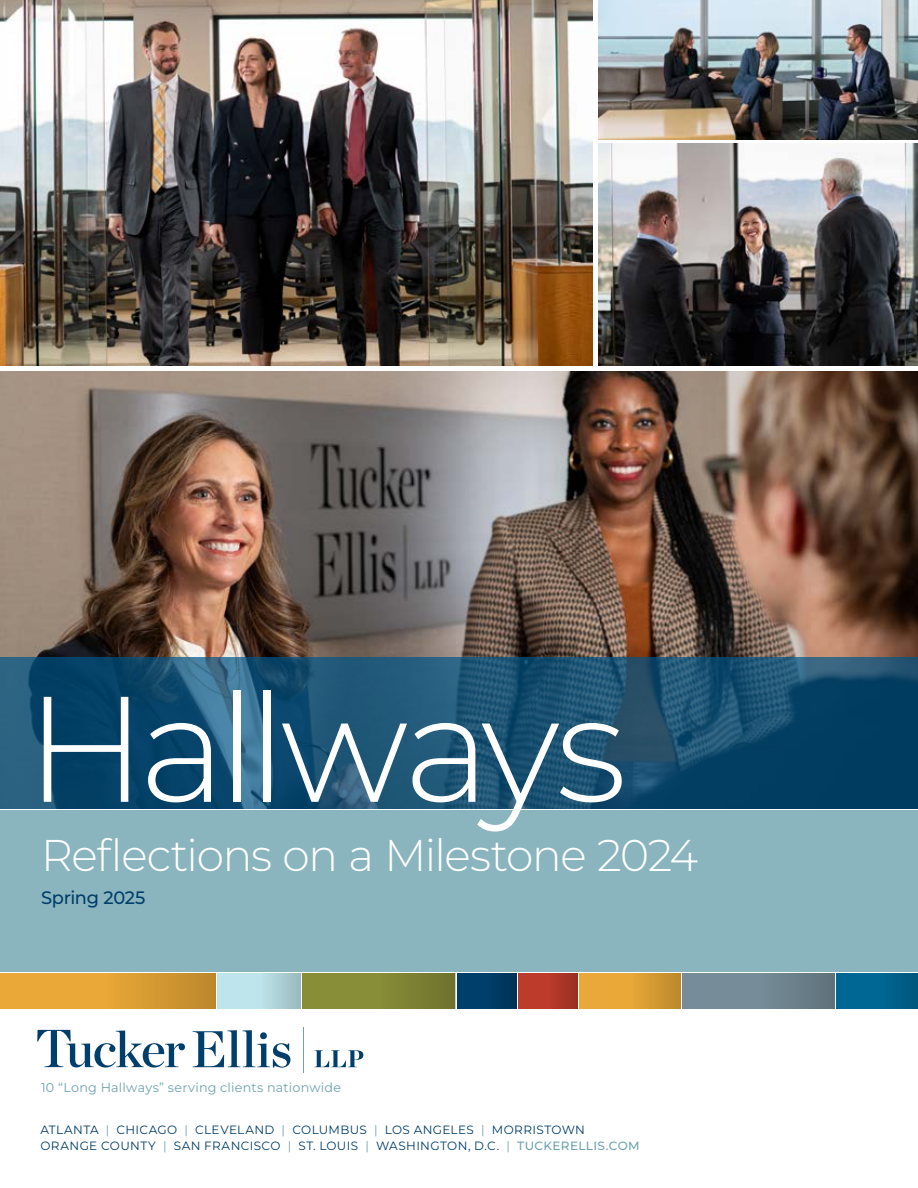
<style>
.page{position:relative;width:918px;height:1188px;background:#fff}
.page>*{position:absolute;margin:0;border:0;box-sizing:border-box;transform-origin:0 0}
.t1{font:300 150px "Montserrat";letter-spacing:-.05em;color:#fff}
.t2{font:300 44.4px "Montserrat";letter-spacing:-.03em;color:#fff}
.t3{font:500 18px "Montserrat";letter-spacing:-.02em;color:#003e6b}
.t4{font:12.75px "Montserrat";letter-spacing:.015em;color:#6da3ae}
.t5{font:12px/16.5px "Montserrat";letter-spacing:.035em;color:#003e6b}
.s1{color:#6da3ae}
.s2{font-weight:500;color:#6da3ae}
</style>
<div class="page">
<img style="left:0;top:372px;width:918px;height:285px">
<div style="left:0;top:810px;width:918px;height:162px;background:#8ab5be"></div>
<svg style="left:0;top:657px;width:918px;height:151px;background:#164f70"></svg>
<svg style="left:37px;top:1030px;width:148px;height:38px"></svg>
<svg style="left:193px;top:1030px;width:97px;height:38px"></svg>
<hr style="left:303px;top:1027px;width:1px;height:46px;background:#6da3ae">
<svg style="left:314px;top:1050px;width:49px;height:17px"></svg>
<img style="left:0;top:0;width:592px;height:366px">
<img style="left:598px;top:144px;width:320px;height:222px">
<img style="left:598px;top:0;width:320px;height:139px">
<div style="left:0;top:974px;width:216px;height:35px;background:#e9a837"></div>
<div style="left:105px;top:974px;width:111px;height:35px;background:linear-gradient(to right,#e9a836,#bc872c)"></div>
<div style="left:303px;top:974px;width:152px;height:35px;background:#888d38"></div>
<div style="left:682px;top:974px;width:153px;height:35px;background:#768d99"></div>
<div style="left:218px;top:974px;width:83px;height:35px;background:#bee5eb"></div>
<div style="left:836px;top:974px;width:82px;height:35px;background:#006795"></div>
<div style="left:457px;top:974px;width:59px;height:35px;background:#003e6b"></div>
<div style="left:518px;top:974px;width:60px;height:35px;background:#bc3b2a"></div>
<div style="left:579px;top:974px;width:102px;height:35px;background:#e9a837"></div>
<div style="left:260px;top:974px;width:41px;height:35px;background:linear-gradient(to right,#bde4ea,#99b9be)"></div>
<div style="left:379px;top:974px;width:76px;height:35px;background:linear-gradient(to right,#888d38,#6e722d)"></div>
<div style="left:487px;top:974px;width:29px;height:35px;background:#003860"></div>
<div style="left:548px;top:974px;width:30px;height:35px;background:linear-gradient(to right,#bc3a2a,#993022)"></div>
<div style="left:630px;top:974px;width:51px;height:35px;background:linear-gradient(to right,#e9a837,#bc872c)"></div>
<div style="left:759px;top:974px;width:76px;height:35px;background:linear-gradient(to right,#758c99,#5f727b)"></div>
<div style="left:878px;top:974px;width:40px;height:35px;background:#005e89"></div>
<h1 class="t1" style="left:26px;top:647px;width:603px">Hallways</h1>
<h2 class="t2" style="left:41px;top:825px;width:659px">Reflections on a Milestone 2024</h2>
<h3 class="t3" style="left:41px;top:885px;width:106px">Spring 2025</h3>
<p class="t4" style="left:41px;top:1078px;width:302px">10 “Long Hallways” serving clients nationwide</p>
<p class="t5" style="left:40px;top:1121px;width:601px">ATLANTA <span class="s1">|</span> CHICAGO <span class="s1">|</span> CLEVELAND <span class="s1">|</span> COLUMBUS <span class="s1">|</span> LOS ANGELES <span class="s1">|</span> MORRISTOWN<br>ORANGE COUNTY <span class="s1">|</span> SAN FRANCISCO <span class="s1">|</span> ST. LOUIS <span class="s1">|</span> WASHINGTON, D.C. <span class="s1">|</span> <span class="s2">TUCKERELLIS.COM</span></p>
</div>
